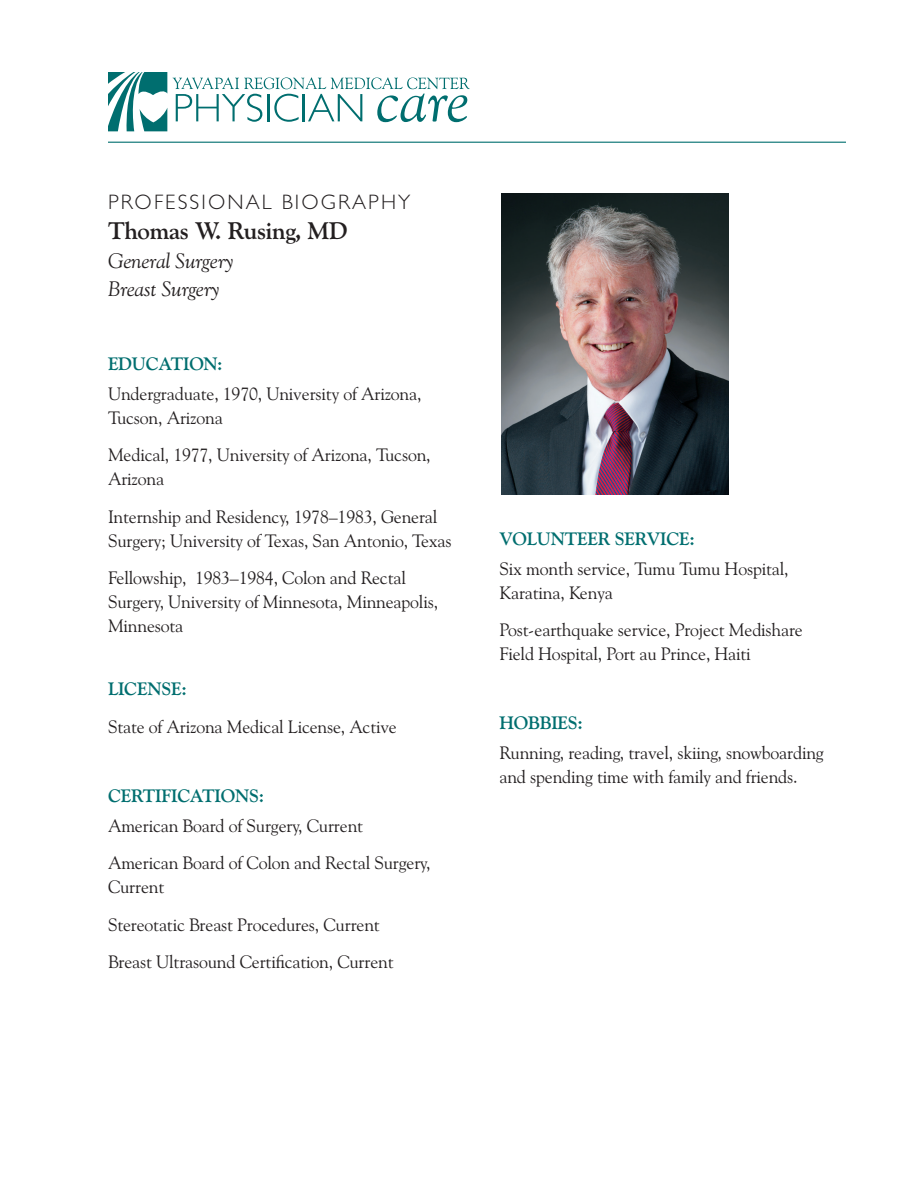
<style>
.page{position:relative;width:918px;height:1188px;background:#fff}
.page>*{position:absolute;margin:0;border:0;box-sizing:border-box;transform-origin:0 0}
.t1{font:700 24px "Goudy Old Style BT";letter-spacing:-.01em;color:#231f20}
.t2{font:italic 21px/28.5px "Goudy Old Style BT";letter-spacing:-.01em;color:#231f20}
.t3{font:300 21px "Gill Sans";letter-spacing:.1em;color:#231f20}
.t4{font:18px/24px "Goudy Old Style BT";letter-spacing:-.01em;color:#231f20}
.t5{font:700 18px "Goudy Old Style BT";letter-spacing:-.01em;color:#006e6f}
</style>
<div class="page">
<svg style="left:173px;top:77px;width:297px;height:45px"></svg>
<svg style="left:108px;top:72px;width:59px;height:59px"></svg>
<hr style="left:108px;top:142px;width:738px;height:1px;background:#006e6f">
<img style="left:501px;top:194px;width:227px;height:300px">
<p class="t3" style="left:108px;top:190px;width:304px">PROFESSIONAL BIOGRAPHY</p>
<h1 class="t1" style="left:108px;top:216px;width:241px">Thomas W. Rusing, MD</h1>
<p class="t2" style="left:108px;top:246px;width:127px">General Surgery<br>Breast Surgery</p>
<p class="t5" style="left:108px;top:352px;width:116px">EDUCATION:</p>
<p class="t4" style="left:108px;top:381px;width:315px">Undergraduate, 1970, University of Arizona,<br>Tucson, Arizona</p>
<p class="t4" style="left:108px;top:443px;width:324px">Medical, 1977, University of Arizona, Tucson,<br>Arizona</p>
<p class="t4" style="left:108px;top:504px;width:345px">Internship and Residency, 1978–1983, General<br>Surgery; University of Texas, San Antonio, Texas</p>
<p class="t4" style="left:108px;top:566px;width:332px">Fellowship, 1983–1984, Colon and Rectal<br>Surgery, University of Minnesota, Minneapolis,<br>Minnesota</p>
<p class="t5" style="left:108px;top:678px;width:80px">LICENSE:</p>
<p class="t4" style="left:108px;top:714px;width:290px">State of Arizona Medical License, Active</p>
<p class="t5" style="left:108px;top:784px;width:158px">CERTIFICATIONS:</p>
<p class="t4" style="left:108px;top:806px;width:324px;line-height:37.5px">American Board of Surgery, Current<br>American Board of Colon and Rectal Surgery,</p>
<p class="t4" style="left:108px;top:868px;width:287px;line-height:37.5px">Current<br>Stereotatic Breast Procedures, Current<br>Breast Ultrasound Certification, Current</p>
<p class="t5" style="left:500px;top:527px;width:197px">VOLUNTEER SERVICE:</p>
<p class="t4" style="left:500px;top:556px;width:291px">Six month service, Tumu Tumu Hospital,<br>Karatina, Kenya</p>
<p class="t4" style="left:500px;top:618px;width:305px">Post-earthquake service, Project Medishare<br>Field Hospital, Port au Prince, Haiti</p>
<p class="t5" style="left:500px;top:712px;width:85px">HOBBIES:</p>
<p class="t4" style="left:500px;top:741px;width:326px">Running, reading, travel, skiing, snowboarding and spending time with family and friends.</p>
</div>
